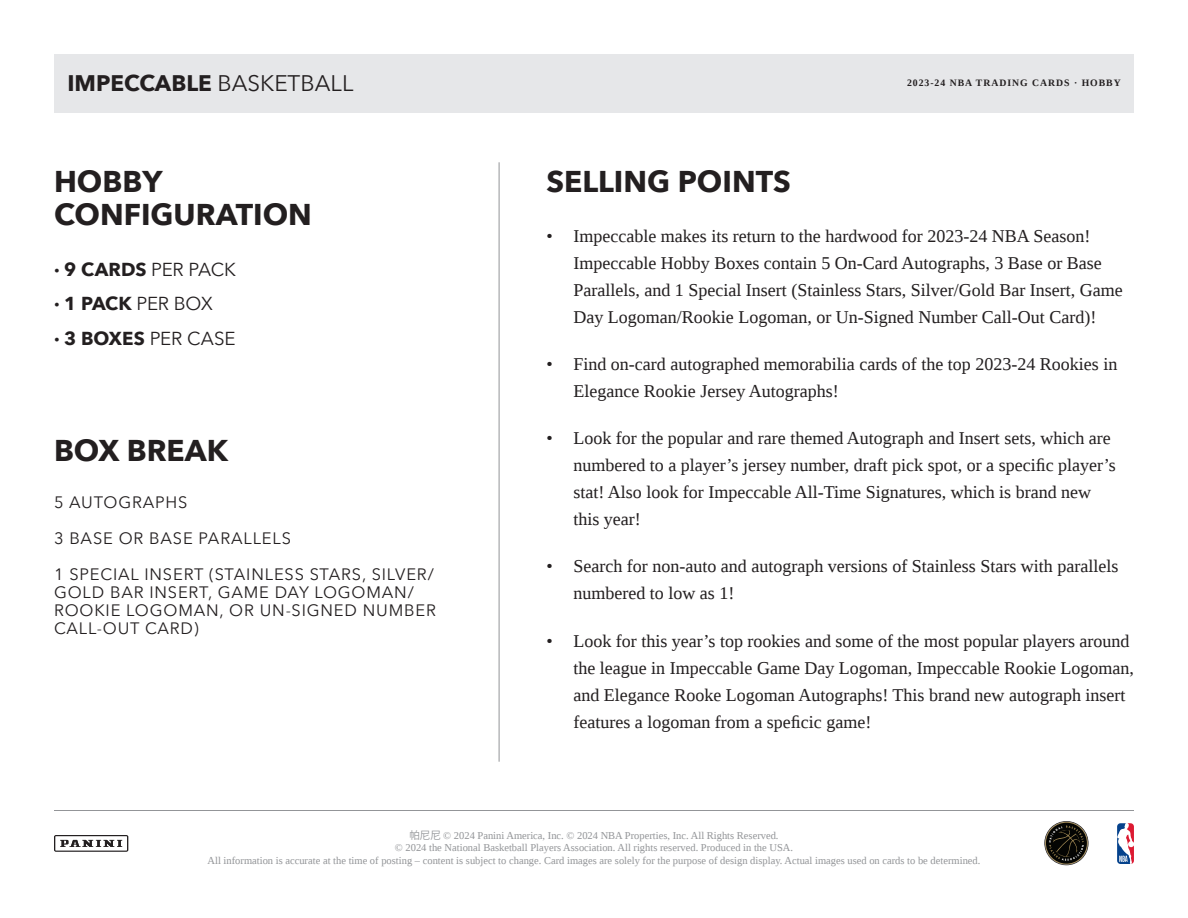
<style>
.page{position:relative;width:1188px;height:918px;background:#fff}
.page>*{position:absolute;margin:0;border:0;box-sizing:border-box;transform-origin:0 0}
.t1{font:700 30px "Avenir Next";color:#231f20}
.t2{font:700 22.5px "Avenir Next";color:#231f20}
.t3{font:700 18.75px "Avenir Next";letter-spacing:.005em;color:#231f20}
.t4{font:18px/27px "Liberation Serif";color:#231f20}
.t5{font:16.5px/18px "Avenir Next";letter-spacing:.05em;color:#231f20}
.t6{font:10.5px/12.6px "Liberation Serif";color:#939598;text-align:center}
.t7{font:700 9.75px "Liberation Serif";letter-spacing:.1em;color:#231f20}
.s1{font-weight:400}
.s2{font-family:"Koz Go Pr 6 N"}
</style>
<div class="page">
<svg style="left:1117px;top:823px;width:17px;height:41px"></svg>
<hr style="left:54px;top:810px;width:1080px;height:1px;background:#939598">
<svg style="left:54px;top:835px;width:74px;height:17px"></svg>
<svg style="left:1044px;top:821px;width:45px;height:44px"></svg>
<hr style="left:499px;top:162px;width:1px;height:600px;background:#939598">
<div style="left:54px;top:54px;width:1080px;height:58px;background:#e6e7e9"></div>
<p class="t2" style="left:68px;top:64px;width:287px">IMPECCABLE <span class="s1">BASKETBALL</span></p>
<p class="t7" style="left:907px;top:77px;width:215px">2023-24 NBA TRADING CARDS · HOBBY</p>
<p class="t1" style="left:54px;top:156px;width:110px">HOBBY</p>
<p class="t1" style="left:546px;top:156px;width:246px">SELLING POINTS</p>
<p class="t1" style="left:54px;top:189px;width:259px">CONFIGURATION</p>
<p class="t3" style="left:54px;top:253px;width:183px">· 9 CARDS <span class="s1">PER PACK</span></p>
<p class="t3" style="left:54px;top:287px;width:160px">· 1 PACK <span class="s1">PER BOX</span></p>
<p class="t3" style="left:54px;top:322px;width:183px">· 3 BOXES <span class="s1">PER CASE</span></p>
<p class="t4" style="left:573px;top:222px;width:551px;text-indent:-27px">• Impeccable makes its return to the hardwood for 2023-24 NBA Season!<br>Impeccable Hobby Boxes contain 5 On-Card Autographs, 3 Base or Base Parallels, and 1 Special Insert (Stainless Stars, Silver/Gold Bar Insert, Game Day Logoman/Rookie Logoman, or Un-Signed Number Call-Out Card)!</p>
<p class="t4" style="left:573px;top:350px;width:545px;text-indent:-27px">• Find on-card autographed memorabilia cards of the top 2023-24 Rookies in<br>Elegance Rookie Jersey Autographs!</p>
<p class="t4" style="left:573px;top:425px;width:544px;text-indent:-27px">• Look for the popular and rare themed Autograph and Insert sets, which are numbered to a player’s jersey number, draft pick spot, or a specific player’s stat! Also look for Impeccable All-Time Signatures, which is brand new this year!</p>
<p class="t4" style="left:573px;top:553px;width:546px;text-indent:-27px">• Search for non-auto and autograph versions of Stainless Stars with parallels numbered to low as 1!</p>
<p class="t4" style="left:573px;top:627px;width:562px;text-indent:-27px">• Look for this year’s top rookies and some of the most popular players around the league in Impeccable Game Day Logoman, Impeccable Rookie Logoman, and Elegance Rooke Logoman Autographs! This brand new autograph insert features a logoman from a speficic game!</p>
<p class="t1" style="left:54px;top:425px;width:176px">BOX BREAK</p>
<p class="t5" style="left:54px;top:492px;width:135px">5 AUTOGRAPHS</p>
<p class="t5" style="left:54px;top:528px;width:239px">3 BASE OR BASE PARALLELS</p>
<p class="t5" style="left:54px;top:564px;width:384px">1 SPECIAL INSERT (STAINLESS STARS, SILVER/<br>GOLD BAR INSERT, GAME DAY LOGOMAN/<br>ROOKIE LOGOMAN, OR UN-SIGNED NUMBER<br>CALL-OUT CARD)</p>
<p class="t6" style="left:208px;top:829px;width:774px"><span class="s2">帕尼尼</span> © 2024 Panini America, Inc. © 2024 NBA Properties, Inc. All Rights Reserved.<br>© 2024 the National Basketball Players Association. All rights reserved. Produced in the USA.<br>All information is accurate at the time of posting – content is subject to change. Card images are solely for the purpose of design display. Actual images used on cards to be determined.</p>
</div>
